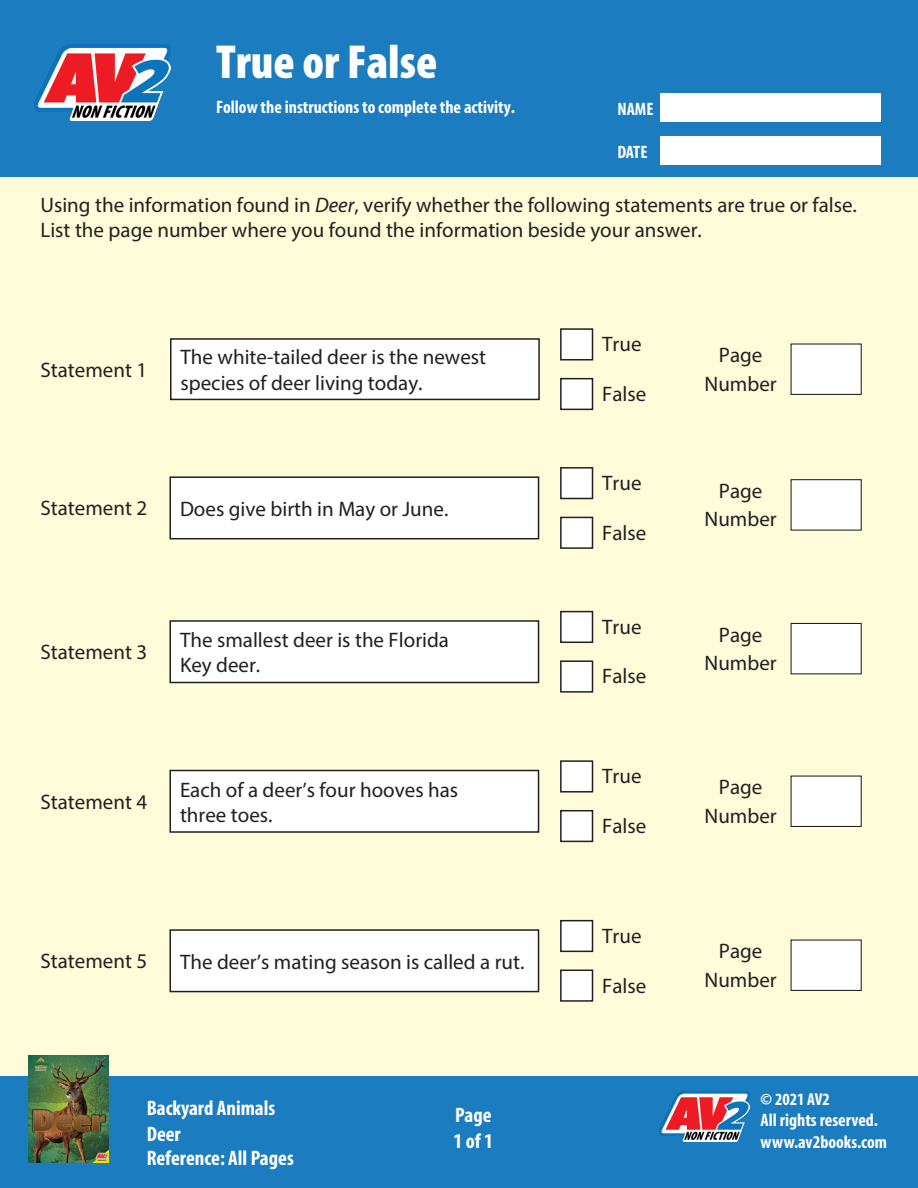
<style>
.page{position:relative;width:918px;height:1188px;background:#fffcd9}
.page>*{position:absolute;margin:0;border:0;box-sizing:border-box;transform-origin:0 0}
.head{font:900 condensed 48px "Myriad Pro";color:#fff}
.Question_no_drop{font:21px/25.2px "Myriad Pro";color:#231f20}
.Activity_Text{font:21px/25.2px "Myriad Pro";color:#231f20}
.t1{font:700 condensed 21px/25.2px "Myriad Pro";color:#fff}
.head-2{font:700 condensed 18px/21.6px "Myriad Pro";color:#fff}
.t2{font:700 condensed 17.25px "Myriad Pro";color:#fff}
.s1{font-style:italic}
</style>
<div class="page">
<div style="left:0;top:0;width:918px;height:177px;background:#1c7cc0"></div>
<div style="left:660px;top:93px;width:220px;height:29px;background:#fff"></div>
<div style="left:660px;top:136px;width:220px;height:29px;background:#fff"></div>
<div style="left:0;top:1076px;width:918px;height:112px;background:#1c7cc0"></div>
<img style="left:29px;top:1056px;width:80px;height:106px">
<img style="left:34px;top:44px;width:136px;height:76px">
<img style="left:659px;top:1091px;width:90px;height:51px">
<div style="left:171px;top:339px;width:368px;height:60px;background:#fff"></div>
<div style="left:170px;top:338px;width:370px;height:62px;border:2px solid #231f20"></div>
<div style="left:561px;top:329px;width:32px;height:31px;background:#fff"></div>
<div style="left:560px;top:328px;width:33px;height:32px;border:2px solid #231f20"></div>
<div style="left:561px;top:379px;width:32px;height:30px;background:#fff"></div>
<div style="left:560px;top:378px;width:33px;height:32px;border:2px solid #231f20"></div>
<div style="left:791px;top:344px;width:70px;height:50px;background:#fff"></div>
<div style="left:791px;top:343px;width:71px;height:52px;border:1px solid #231f20"></div>
<div style="left:791px;top:480px;width:70px;height:50px;background:#fff"></div>
<div style="left:791px;top:479px;width:71px;height:52px;border:1px solid #231f20"></div>
<div style="left:791px;top:623px;width:70px;height:51px;background:#fff"></div>
<div style="left:791px;top:623px;width:71px;height:51px;border:1px solid #231f20"></div>
<div style="left:791px;top:776px;width:70px;height:50px;background:#fff"></div>
<div style="left:791px;top:776px;width:71px;height:51px;border:1px solid #231f20"></div>
<div style="left:791px;top:940px;width:70px;height:50px;background:#fff"></div>
<div style="left:791px;top:940px;width:71px;height:51px;border:1px solid #231f20"></div>
<div style="left:170px;top:477px;width:369px;height:62px;background:#fff"></div>
<div style="left:170px;top:476px;width:369px;height:63px;border:2px solid #231f20"></div>
<div style="left:170px;top:621px;width:369px;height:61px;background:#fff"></div>
<div style="left:170px;top:620px;width:369px;height:63px;border:2px solid #231f20"></div>
<div style="left:561px;top:468px;width:32px;height:30px;background:#fff"></div>
<div style="left:560px;top:467px;width:33px;height:32px;border:2px solid #231f20"></div>
<div style="left:561px;top:517px;width:32px;height:31px;background:#fff"></div>
<div style="left:560px;top:517px;width:33px;height:32px;border:2px solid #231f20"></div>
<div style="left:561px;top:612px;width:32px;height:30px;background:#fff"></div>
<div style="left:560px;top:611px;width:33px;height:32px;border:2px solid #231f20"></div>
<div style="left:561px;top:661px;width:32px;height:31px;background:#fff"></div>
<div style="left:560px;top:660px;width:33px;height:33px;border:2px solid #231f20"></div>
<div style="left:170px;top:770px;width:369px;height:62px;background:#fff"></div>
<div style="left:170px;top:770px;width:369px;height:63px;border:2px solid #231f20"></div>
<div style="left:561px;top:761px;width:32px;height:31px;background:#fff"></div>
<div style="left:560px;top:760px;width:33px;height:33px;border:2px solid #231f20"></div>
<div style="left:561px;top:811px;width:32px;height:30px;background:#fff"></div>
<div style="left:560px;top:810px;width:33px;height:32px;border:2px solid #231f20"></div>
<div style="left:170px;top:930px;width:369px;height:62px;background:#fff"></div>
<div style="left:170px;top:929px;width:369px;height:63px;border:2px solid #231f20"></div>
<div style="left:561px;top:921px;width:32px;height:30px;background:#fff"></div>
<div style="left:560px;top:920px;width:33px;height:32px;border:2px solid #231f20"></div>
<div style="left:561px;top:970px;width:32px;height:31px;background:#fff"></div>
<div style="left:560px;top:970px;width:33px;height:32px;border:2px solid #231f20"></div>
<p class="head" style="left:216px;top:31px;width:223px">True or False</p>
<p class="head-2" style="left:216px;top:96px;width:300px">Follow the instructions to complete the activity.</p>
<p class="head-2" style="left:617px;top:98px;width:38px">NAME</p>
<p class="head-2" style="left:617px;top:141px;width:32px">DATE</p>
<p class="Activity_Text" style="left:40px;top:192px;width:818px">Using the information found in <span class="s1">Deer</span>, verify whether the following statements are true or false.<br>List the page number where you found the information beside your answer.</p>
<p class="Question_no_drop" style="left:40px;top:357px;width:108px">Statement 1</p>
<p class="Question_no_drop" style="left:181px;top:345px;width:307px">The white-tailed deer is the newest species of deer living today.</p>
<p class="Question_no_drop" style="left:40px;top:495px;width:108px">Statement 2</p>
<p class="Question_no_drop" style="left:180px;top:496px;width:270px">Does give birth in May or June.</p>
<p class="Question_no_drop" style="left:40px;top:639px;width:108px">Statement 3</p>
<p class="Question_no_drop" style="left:180px;top:627px;width:271px">The smallest deer is the Florida<br>Key deer.</p>
<p class="Question_no_drop" style="left:40px;top:789px;width:108px">Statement 4</p>
<p class="Question_no_drop" style="left:180px;top:777px;width:280px">Each of a deer’s four hooves has three toes.</p>
<p class="Question_no_drop" style="left:40px;top:948px;width:108px">Statement 5</p>
<p class="Question_no_drop" style="left:180px;top:949px;width:346px">The deer’s mating season is called a rut.</p>
<p class="t1" style="left:147px;top:1095px;width:130px">Backyard Animals<br>Deer</p>
<p class="t1" style="left:147px;top:1145px;width:149px">Reference: All Pages</p>
<p class="t1" style="left:455px;top:1102px;width:38px">Page</p>
<p class="t1" style="left:454px;top:1127px;width:41px">1 of 1</p>
<p class="Question_no_drop" style="left:602px;top:331px;width:41px">True</p>
<p class="Question_no_drop" style="left:602px;top:381px;width:46px">False</p>
<p class="Question_no_drop" style="left:602px;top:470px;width:41px">True</p>
<p class="Question_no_drop" style="left:602px;top:520px;width:46px">False</p>
<p class="Question_no_drop" style="left:602px;top:614px;width:41px">True</p>
<p class="Question_no_drop" style="left:602px;top:663px;width:46px">False</p>
<p class="Question_no_drop" style="left:602px;top:763px;width:41px">True</p>
<p class="Question_no_drop" style="left:602px;top:813px;width:46px">False</p>
<p class="Question_no_drop" style="left:602px;top:923px;width:41px">True</p>
<p class="Question_no_drop" style="left:602px;top:973px;width:46px">False</p>
<p class="Question_no_drop" style="left:719px;top:342px;width:45px">Page</p>
<p class="Question_no_drop" style="left:705px;top:371px;width:74px">Number</p>
<p class="Question_no_drop" style="left:719px;top:478px;width:45px">Page</p>
<p class="Question_no_drop" style="left:705px;top:507px;width:74px">Number</p>
<p class="Question_no_drop" style="left:719px;top:622px;width:45px">Page</p>
<p class="Question_no_drop" style="left:705px;top:650px;width:74px">Number</p>
<p class="Question_no_drop" style="left:719px;top:774px;width:45px">Page</p>
<p class="Question_no_drop" style="left:705px;top:803px;width:74px">Number</p>
<p class="Question_no_drop" style="left:719px;top:938px;width:45px">Page</p>
<p class="Question_no_drop" style="left:705px;top:967px;width:74px">Number</p>
<p class="t2" style="left:761px;top:1088px;width:71px">© 2021 AV2</p>
<p class="head-2" style="left:761px;top:1109px;width:128px">All rights reserved. www.av2books.com</p>
</div>
